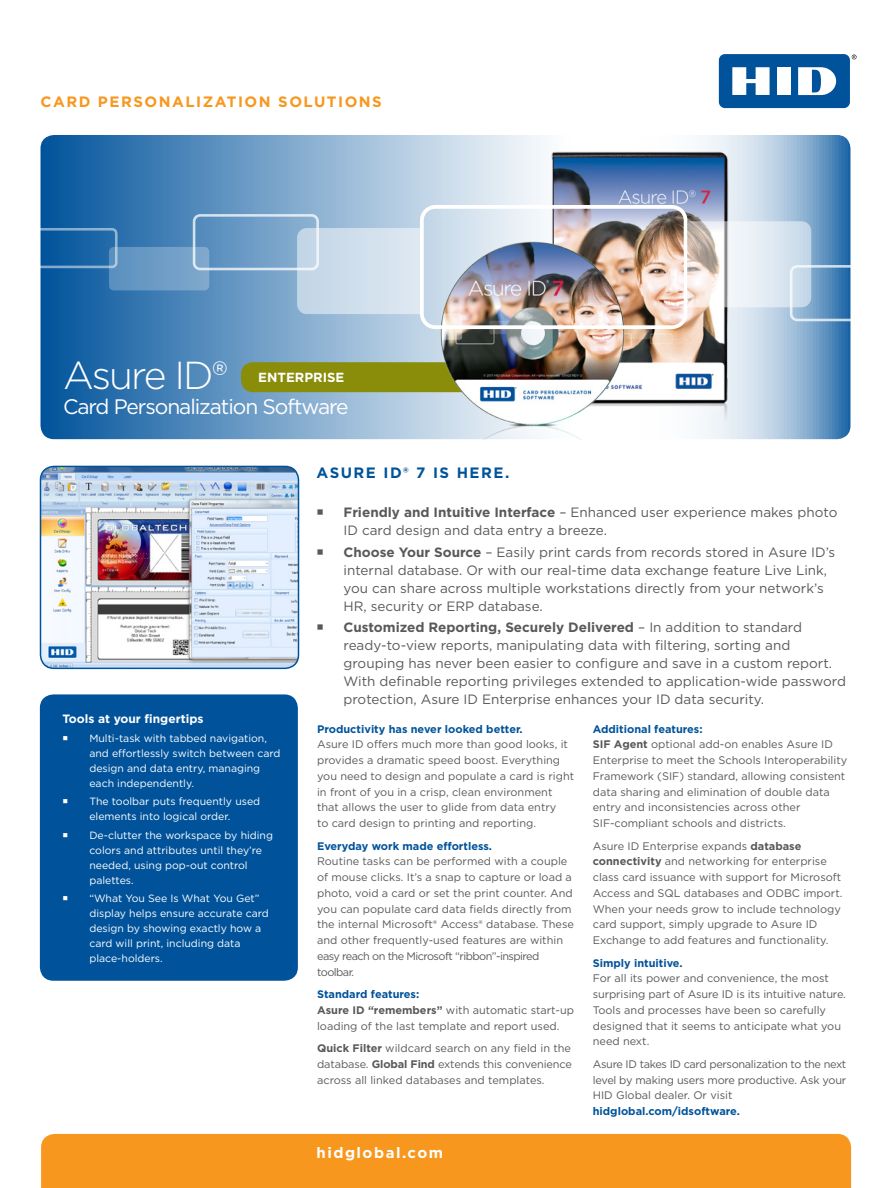
<style>
.page{position:relative;width:891px;height:1188px;background:#fff}
.page>*{position:absolute;margin:0;border:0;box-sizing:border-box;transform-origin:0 0}
.t1{font:300 39px "Gotham";letter-spacing:-.05em;color:#fff}
.t2{font:21px "Gotham";letter-spacing:-.05em;color:#fff}
.t3{font:700 15px "Gotham";letter-spacing:.1em;color:#f8971d}
.t4{font:700 15px "Gotham";letter-spacing:.1em;color:#00539b}
.t5{font:700 15px "Gotham";letter-spacing:.1em;color:#fff}
.t6{font:13.5px/18px "Gotham";color:#58595b}
.t7{font:700 13.2px "Gotham";color:#fff}
.t8{font:700 12px "Gotham";color:#fff}
.body{font:10.95px/15.8px "Gotham";color:#58595b}
.body-2{font:10.95px/15.8px "Gotham";letter-spacing:-.02em;color:#58595b}
.body-3{font:700 10.95px "Gotham";color:#00539b}
.t9{font:10.5px/15px "Gotham";color:#fff}
.s1{font-weight:700}
.s2{font-weight:700;color:#00539b}
</style>
<div class="page">
<svg style="left:40px;top:135px;width:810px;height:304px;background:#6899c3"></svg>
<div style="left:241px;top:362px;width:275px;height:30px;background:#8a8d09;border-radius:12px"></div>
<svg style="left:852px;top:55px;width:5px;height:4px"></svg>
<div style="left:719px;top:54px;width:131px;height:54px;background:#00539b;border-radius:6px"></div>
<div style="left:777px;top:67px;width:14px;height:28px;background:#fff"></div>
<svg style="left:732px;top:67px;width:38px;height:28px"></svg>
<svg style="left:798px;top:67px;width:38px;height:28px"></svg>
<div style="left:41px;top:1134px;width:810px;height:54px;background:#f8971d"></div>
<img style="left:533px;top:144px;width:211px;height:295px">
<img style="left:393px;top:179px;width:273px;height:260px">
<div style="left:193px;top:214px;width:126px;height:56px;border:3px solid #fff;border-radius:6px"></div>
<svg style="left:109px;top:247px;width:100px;height:43px;background:#6f9dc6"></svg>
<div style="left:28px;top:228px;width:90px;height:40px;border:3px solid #fff;border-radius:4px"></div>
<div style="left:420px;top:205px;width:267px;height:124px;border:4px solid #fff;border-radius:14px"></div>
<svg style="left:297px;top:228px;width:123px;height:86px;background:#cfdeec"></svg>
<svg style="left:687px;top:221px;width:163px;height:100px;background:#bacbd9"></svg>
<img style="left:40px;top:466px;width:258px;height:202px">
<div style="left:40px;top:466px;width:259px;height:203px;border:2px solid #00539b;border-radius:14px"></div>
<div style="left:40px;top:694px;width:258px;height:287px;background:#00539b;border-radius:14px"></div>
<p class="t3" style="left:40px;top:92px;width:343px">CARD PERSONALIZATION SOLUTIONS</p>
<p class="t1" style="left:63px;top:350px;width:167px">Asure ID®</p>
<p class="t2" style="left:63px;top:394px;width:287px">Card Personalization Software</p>
<p class="t7" style="left:258px;top:369px;width:88px">ENTERPRISE</p>
<p class="t8" style="left:62px;top:711px;width:143px">Tools at your fingertips</p>
<p class="t9" style="left:89px;top:730px;width:193px">Multi-task with tabbed navigation, and effortlessly switch between card design and data entry, managing each independently.</p>
<p class="t9" style="left:89px;top:794px;width:172px">The toolbar puts frequently used elements into logical order.</p>
<p class="t9" style="left:89px;top:827px;width:185px">De-clutter the workspace by hiding colors and attributes until they’re needed, using pop-out control palettes.</p>
<p class="t9" style="left:89px;top:891px;width:181px">“What You See Is What You Get” display helps ensure accurate card design by showing exactly how a card will print, including data place-holders.</p>
<p class="t4" style="left:316px;top:463px;width:194px">ASURE ID® 7 IS HERE.</p>
<p class="t6" style="left:344px;top:503px;width:495px"><span class="s1">Friendly and Intuitive Interface</span> – Enhanced user experience makes photo<br>ID card design and data entry a breeze.</p>
<p class="t6" style="left:344px;top:543px;width:493px"><span class="s1">Choose Your Source</span> – Easily print cards from records stored in Asure ID’s internal database. Or with our real-time data exchange feature Live Link, you can share across multiple workstations directly from your network’s HR, security or ERP database.</p>
<p class="t6" style="left:344px;top:618px;width:504px"><span class="s1">Customized Reporting, Securely Delivered</span> – In addition to standard ready-to-view reports, manipulating data with filtering, sorting and grouping has never been easier to configure and save in a custom report.<br>With definable reporting privileges extended to application-wide password protection, Asure ID Enterprise enhances your ID data security.</p>
<p class="body-3" style="left:317px;top:721px;width:207px">Productivity has never looked better.</p>
<p class="body" style="left:317px;top:736px;width:259px">Asure ID offers much more than good looks, it provides a dramatic speed boost. Everything you need to design and populate a card is right in front of you in a crisp, clean environment that allows the user to glide from data entry<br>to card design to printing and reporting.</p>
<p class="body" style="left:317px;top:838px;width:258px"><span class="s2">Everyday work made effortless.<br></span>Routine tasks can be performed with a couple of mouse clicks. It’s a snap to capture or load a photo, void a card or set the print counter. And you can populate card data fields directly from the internal Microsoft® Access® database. These and other frequently-used features are within easy reach on the Microsoft “ribbon”-inspired toolbar.</p>
<p class="body-3" style="left:317px;top:987px;width:104px">Standard features:</p>
<p class="body" style="left:317px;top:1002px;width:259px"><span class="s1">Asure ID “remembers”</span> with automatic start-up loading of the last template and report used.</p>
<p class="body" style="left:317px;top:1040px;width:256px;text-align:justify"><span class="s1">Quick Filter</span> wildcard search on any field in the database. <span class="s1">Global Find</span> extends this convenience across all linked databases and templates.</p>
<p class="body-3" style="left:593px;top:721px;width:111px">Additional features:</p>
<p class="body" style="left:593px;top:736px;width:256px"><span class="s1">SIF Agent</span> optional add-on enables Asure ID Enterprise to meet the Schools Interoperability Framework (SIF) standard, allowing consistent data sharing and elimination of double data entry and inconsistencies across other SIF-compliant schools and districts.</p>
<p class="body" style="left:593px;top:838px;width:251px">Asure ID Enterprise expands <span class="s1">database connectivity</span> and networking for enterprise class card issuance with support for Microsoft Access and SQL databases and ODBC import.<br>When your needs grow to include technology card support, simply upgrade to Asure ID Exchange to add features and functionality.</p>
<p class="body" style="left:593px;top:955px;width:255px"><span class="s2">Simply intuitive.<br></span>For all its power and convenience, the most surprising part of Asure ID is its intuitive nature.<br>Tools and processes have been so carefully designed that it seems to anticipate what you need next.</p>
<p class="body-2" style="left:593px;top:1056px;width:255px">Asure ID takes ID card personalization to the next level by making users more productive. Ask your HID Global dealer. Or visit <span class="s2">hidglobal.com/idsoftware.</span></p>
<p class="t5" style="left:316px;top:1142px;width:128px">hidglobal.com</p>
</div>
